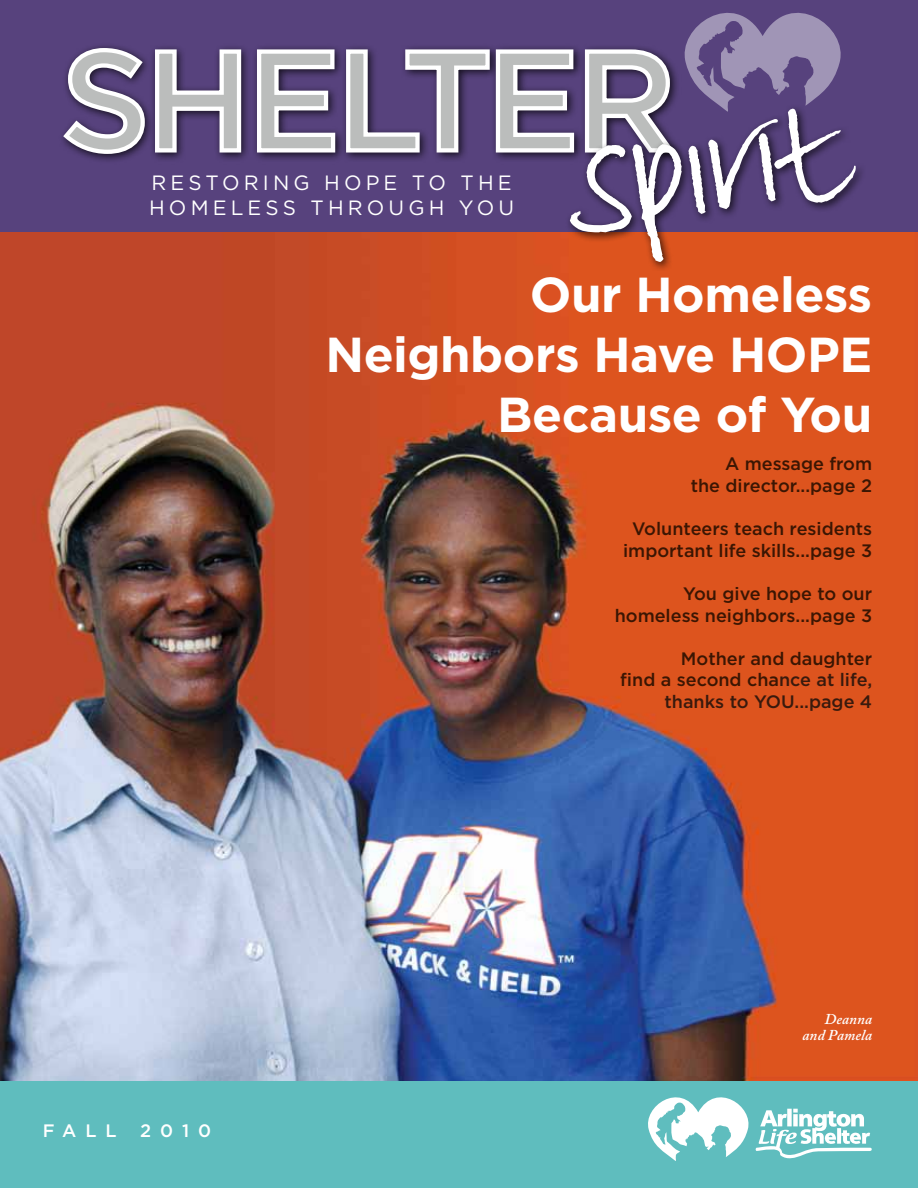
<style>
.page{position:relative;width:918px;height:1188px;background:#fff}
.page>*{position:absolute;margin:0;border:0;box-sizing:border-box;transform-origin:0 0}
.t1{font:500 141.15px "Gotham HTF";letter-spacing:-.04em;color:#bbbdbc}
.t2{font:700 49.05px/60px "Gotham HTF";letter-spacing:-.01em;color:#fff;text-align:right}
.t3{font:20.7px/25.5px "Gotham HTF";letter-spacing:.2em;color:#fff}
.t4{font:500 18px/21.6px "Gotham HTF";color:#3b1603;text-align:right}
.t5{font:500 18px "Gotham HTF";letter-spacing:.5em;color:#fff}
.t6{font:italic 600 15px/16.5px "Adobe Caslon Pro";letter-spacing:.005em;color:#fff;text-align:right}
.s1{color:#391a0d}
</style>
<div class="page">
<img style="left:0;top:231px;width:918px;height:851px">
<div style="left:0;top:1082px;width:918px;height:106px;background:#5fbdbe"></div>
<div style="left:0;top:0;width:918px;height:231px;background:#57427d"></div>
<svg style="left:642px;top:1080px;width:230px;height:81px"></svg>
<div style="left:58px;top:42px;width:625px;height:122px;background:#000;opacity:.75"></div>
<svg style="left:60px;top:46px;width:87px;height:110px"></svg>
<svg style="left:153px;top:47px;width:90px;height:108px"></svg>
<svg style="left:255px;top:47px;width:82px;height:108px"></svg>
<div style="left:564px;top:103px;width:301px;height:168px;background:#000;opacity:.75"></div>
<svg style="left:344px;top:12px;width:512px;height:250px"></svg>
<h1 class="t1" style="left:60px;top:20px;width:618px">SHELTER</h1>
<p class="t3" style="left:149px;top:169px;width:366px">RESTORING HOPE TO THE<br>HOMELESS THROUGH YOU</p>
<h2 class="t2" style="left:325px;top:263px;width:548px">Our Homeless<br>Neighbors Have HOPE<br>Because of You</h2>
<p class="t4" style="left:691px;top:453px;width:183px">A message from<br>the director...page 2</p>
<p class="t4" style="left:623px;top:518px;width:251px;text-align:center">Volunteers teach residents important life skills...page 3</p>
<p class="t4" style="left:615px;top:582px;width:259px">You give hope to our homeless neighbors...page 3</p>
<p class="t4" style="left:620px;top:647px;width:253px">Mother and daughter<br>find a second cha<span class="s1">nce at life, thanks to YOU...page 4</span></p>
<p class="t5" style="left:43px;top:1121px;width:75px">FALL</p>
<p class="t5" style="left:140px;top:1121px;width:73px">2010</p>
<p class="t6" style="left:803px;top:1010px;width:71px">Deanna and Pamela</p>
</div>
